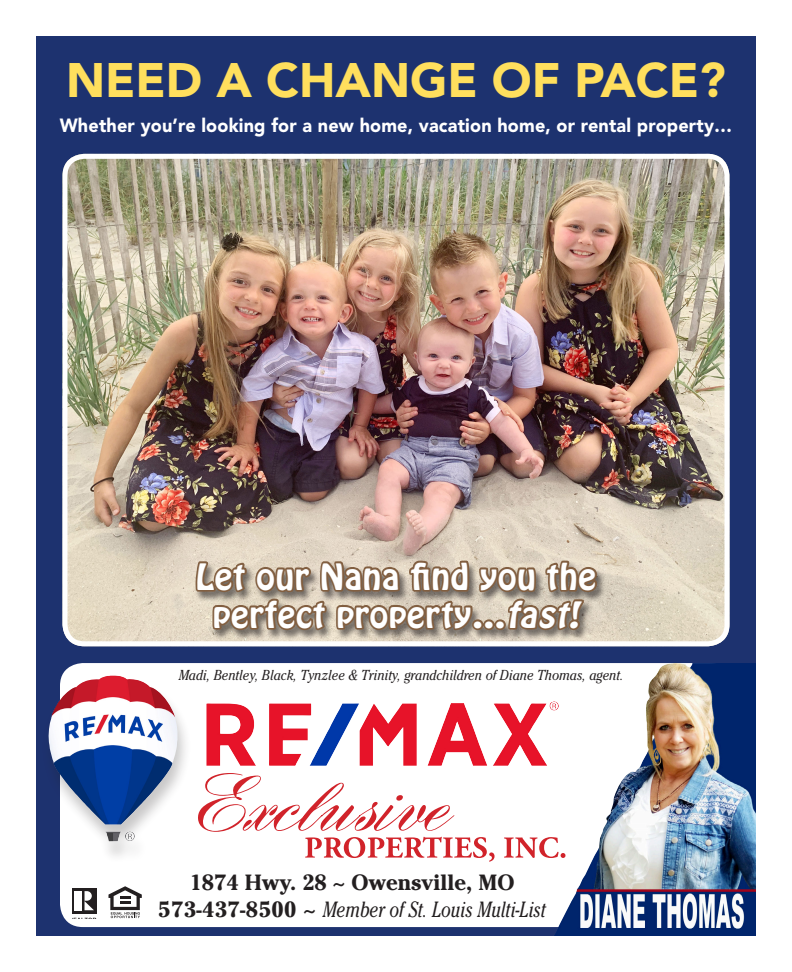
<style>
.page{position:relative;width:792px;height:972px;background:#fff}
.page>*{position:absolute;margin:0;border:0;box-sizing:border-box;transform-origin:0 0}
.t1{font:900 48px "Avenir";color:#ffdf5d}
.t2{font:32px/38px "Hobo Std";letter-spacing:.02em;color:#fff;text-align:center;scale:1.05 1}
.t3{font:700 21.9px/26.3px "Cheltenham";color:#231f20;text-align:center}
.t4{font:900 19px "Avenir";letter-spacing:.01em;color:#fff;scale:.95 1}
.t5{font:italic 14.4px "Cheltenham";color:#231f20;scale:.89 1}
.s1{font-style:italic}
.s2{font-weight:400;font-style:italic}
</style>
<div class="page">
<div style="left:36px;top:36px;width:720px;height:900px;background:#1d326f"></div>
<div style="left:60px;top:663px;width:672px;height:264px;background:#fff;border-radius:23px"></div>
<img style="left:62px;top:154px;width:662px;height:492px">
<div style="left:63px;top:154px;width:667px;height:492px;border:5px solid #fff;border-radius:19px"></div>
<svg style="left:108px;top:886px;width:34px;height:32px"></svg>
<svg style="left:72px;top:888px;width:24px;height:31px"></svg>
<div style="left:41px;top:676px;width:151px;height:188px;background:#231f20;opacity:.25"></div>
<img style="left:48px;top:676px;width:130px;height:166px">
<img style="left:206px;top:701px;width:348px;height:65px">
<div style="left:194px;top:561px;width:413px;height:80px;background:#231f20;opacity:.6"></div>
<svg style="left:194px;top:559px;width:405px;height:74px;background:#a18c77"></svg>
<svg style="left:191px;top:773px;width:363px;height:89px"></svg>
<img style="left:554px;top:663px;width:202px;height:273px">
<h1 class="t1" style="left:66px;top:51px;width:661px">NEED A CHANGE OF PACE?</h1>
<h3 class="t4" style="left:60px;top:114px;width:709px">Whether you’re looking for a new home, vacation home, or rental property…</h3>
<h2 class="t2" style="left:196px;top:558px;width:383px">Let our Nana find you the perfect property…<span class="s1">fast!</span></h2>
<p class="t5" style="left:179px;top:666px;width:501px">Madi, Bentley, Black, Tynzlee &amp; Trinity, grandchildren of Diane Thomas, agent.</p>
<h3 class="t3" style="left:158px;top:869px;width:389px">1874 Hwy. 28 ~ Owensville, MO<br>573-437-8500 ~ <span class="s2">Member of St. Louis Multi-List</span></h3>
</div>
